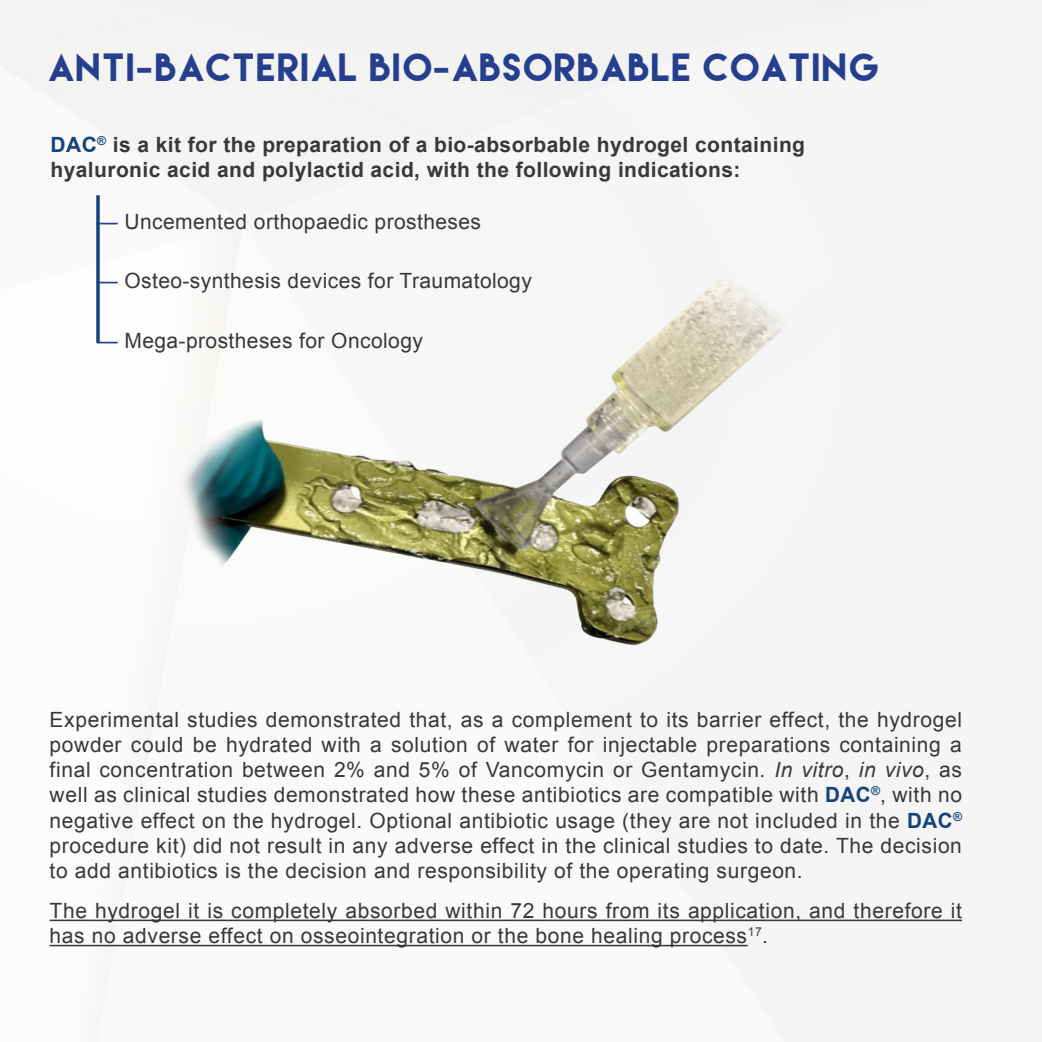
<style>
.page{position:relative;width:1042px;height:1042px;background:#fff}
.page>*{position:absolute;margin:0;border:0;box-sizing:border-box;transform-origin:0 0}
.t1{font:35px "Lemon Milk";letter-spacing:.05em;color:#253f8e}
.t2{font:21px/25.2px "Arial";letter-spacing:.03em;color:#383839;text-align:justify}
.t3{font:700 21px/25.2px "Arial";letter-spacing:.02em;color:#383839}
.s1{color:#14437a}
.s2{color:#253f8e}
.s3{font-style:italic}
.s4{font-weight:700;color:#14437a}
</style>
<div class="page">
<hr style="left:50px;top:919px;width:912px;height:2px;background:#383839">
<hr style="left:50px;top:945px;width:698px;height:1px;background:#383839">
<svg style="left:96px;top:195px;width:4px;height:147px"></svg>
<img style="left:134px;top:124px;width:812px;height:660px">
<p class="t1" style="left:50px;top:50px;width:831px">ANTI-BACTERIAL BIO-ABSORBABLE COATING</p>
<p class="t3" style="left:51px;top:132px;width:756px"><span class="s1">DAC</span><sup>®</sup> is a kit for the preparation of a bio-absorbable hydrogel containing hyaluronic acid and polylactid acid, with the following indications:</p>
<p class="t2" style="left:97px;top:208px;width:386px"><span class="s2">—</span> Uncemented orthopaedic prostheses</p>
<p class="t2" style="left:97px;top:268px;width:437px"><span class="s2">—</span> Osteo-synthesis devices for Traumatology</p>
<p class="t2" style="left:97px;top:328px;width:328px"><span class="s2">—</span> Mega-prostheses for Oncology</p>
<p class="t2" style="left:50px;top:707px;width:914px">Experimental studies demonstrated that, as a complement to its barrier effect, the hydrogel powder could be hydrated with a solution of water for injectable preparations containing a final concentration between 2% and 5% of Vancomycin or Gentamycin. <span class="s3">In vitro</span>, <span class="s3">in vivo</span>, as well as clinical studies demonstrated how these antibiotics are compatible with <span class="s4">DAC</span><sup>®</sup>, with no negative effect on the hydrogel. Optional antibiotic usage (they are not included in the <span class="s4">DAC</span><sup>® </sup>procedure kit) did not result in any adverse effect in the clinical studies to date. The decision to add antibiotics is the decision and responsibility of the operating surgeon.</p>
<p class="t2" style="left:50px;top:898px;width:914px">The hydrogel it is completely absorbed within 72 hours from its application, and therefore it has no adverse effect on osseointegration or the bone healing process<sup>17</sup>.</p>
</div>
